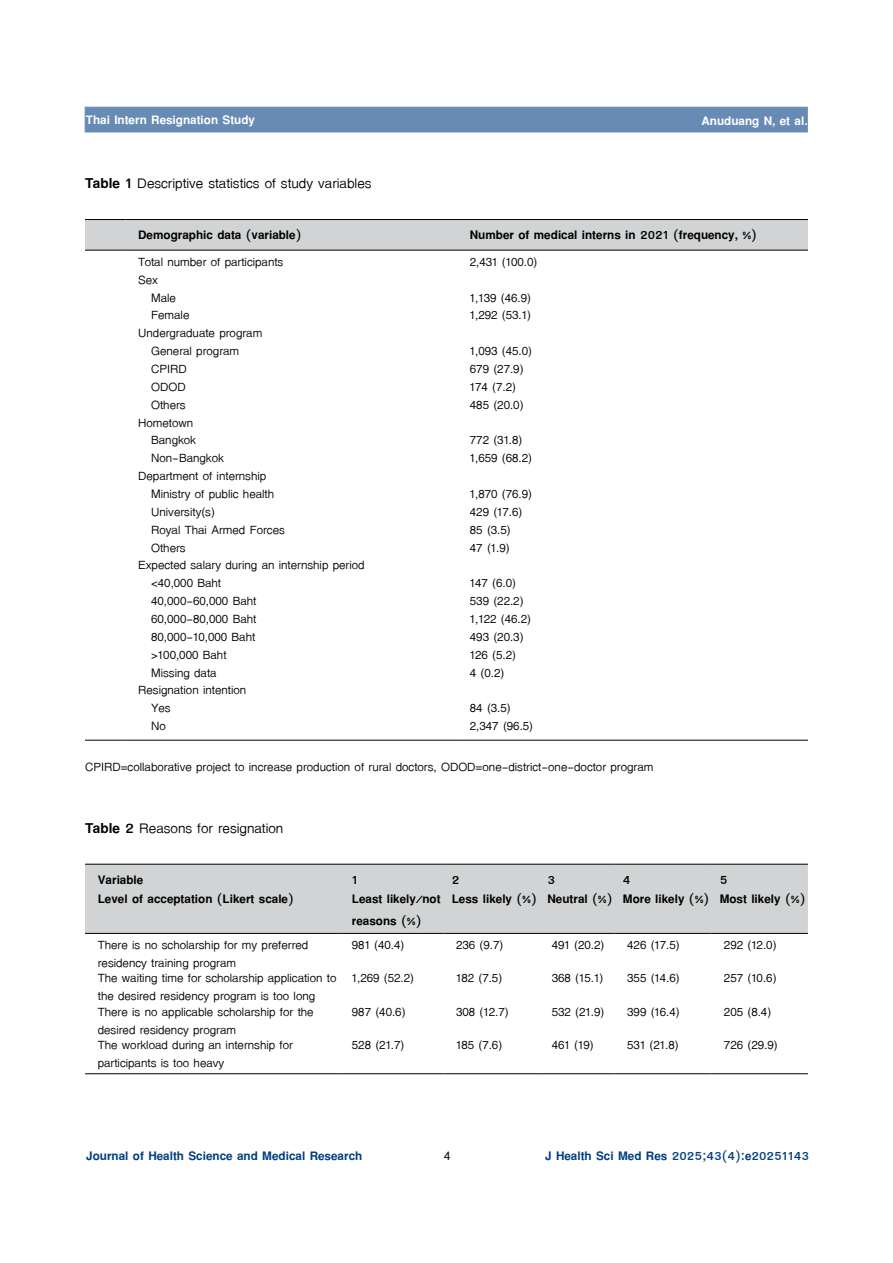
<style>
.page{position:relative;width:893px;height:1263px;background:#fff}
.page>*{position:absolute;margin:0;border:0;box-sizing:border-box;transform-origin:0 0}
.t1{font:21px "TF Lanna";color:#000}
.t2{font:18px/17.9px "TF Lanna";color:#000}
.t3{font:700 18px/21.6px "TF Lanna";color:#000}
.t4{font:700 18px "TF Lanna";color:#013e82}
.t5{font:700 18px "TF Lanna";color:#fff}
.t6{font:700 18px "Cordia UPC";color:#000}
.s1{font-weight:700}
</style>
<div class="page">
<div style="left:85px;top:107px;width:723px;height:25px;background:#678bb4"></div>
<div style="left:85px;top:220px;width:723px;height:30px;background:#d1d3d4"></div>
<hr style="left:85px;top:219px;width:40px;height:1px;background:#000">
<hr style="left:125px;top:219px;width:332px;height:1px;background:#000">
<hr style="left:457px;top:219px;width:351px;height:1px;background:#000">
<hr style="left:85px;top:250px;width:40px;height:1px;background:#000">
<hr style="left:125px;top:250px;width:332px;height:1px;background:#000">
<hr style="left:457px;top:250px;width:351px;height:1px;background:#000">
<hr style="left:85px;top:740px;width:40px;height:1px;background:#000">
<hr style="left:125px;top:740px;width:332px;height:1px;background:#000">
<hr style="left:457px;top:740px;width:351px;height:1px;background:#000">
<div style="left:85px;top:865px;width:723px;height:68px;background:#d1d3d4"></div>
<hr style="left:85px;top:864px;width:254px;height:1px;background:#000">
<hr style="left:339px;top:864px;width:104px;height:1px;background:#000">
<hr style="left:443px;top:864px;width:96px;height:1px;background:#000">
<hr style="left:539px;top:864px;width:75px;height:1px;background:#000">
<hr style="left:614px;top:864px;width:97px;height:1px;background:#000">
<hr style="left:711px;top:864px;width:97px;height:1px;background:#000">
<hr style="left:85px;top:933px;width:254px;height:1px;background:#000">
<hr style="left:339px;top:933px;width:104px;height:1px;background:#000">
<hr style="left:443px;top:933px;width:96px;height:1px;background:#000">
<hr style="left:539px;top:933px;width:75px;height:1px;background:#000">
<hr style="left:614px;top:933px;width:97px;height:1px;background:#000">
<hr style="left:711px;top:933px;width:97px;height:1px;background:#000">
<hr style="left:85px;top:1073px;width:254px;height:1px;background:#000">
<hr style="left:339px;top:1073px;width:104px;height:1px;background:#000">
<hr style="left:443px;top:1073px;width:96px;height:1px;background:#000">
<hr style="left:539px;top:1073px;width:75px;height:1px;background:#000">
<hr style="left:614px;top:1073px;width:97px;height:1px;background:#000">
<hr style="left:711px;top:1073px;width:97px;height:1px;background:#000">
<p class="t5" style="left:86px;top:109px;width:171px">Thai Intern Resignation Study</p>
<p class="t5" style="left:701px;top:109px;width:108px">Anuduang N, et al.</p>
<p class="t1" style="left:85px;top:171px;width:288px"><span class="s1">Table 1</span> Descriptive statistics of study variables</p>
<p class="t3" style="left:138px;top:224px;width:165px">Demographic data (variable)</p>
<p class="t3" style="left:470px;top:224px;width:289px">Number of medical interns in 2021 (frequency, %)</p>
<p class="t2" style="left:138px;top:253px;width:147px">Total number of participants</p>
<p class="t2" style="left:470px;top:253px;width:69px">2,431 (100.0)</p>
<p class="t2" style="left:151px;top:271px;width:26px;text-indent:-13px">Sex<br>Male</p>
<p class="t2" style="left:470px;top:289px;width:63px">1,139 (46.9)</p>
<p class="t2" style="left:151px;top:306px;width:40px">Female</p>
<p class="t2" style="left:470px;top:306px;width:63px">1,292 (53.1)</p>
<p class="t2" style="left:138px;top:324px;width:126px;text-align:center">Undergraduate program<br>General program</p>
<p class="t2" style="left:470px;top:342px;width:64px">1,093 (45.0)</p>
<p class="t2" style="left:151px;top:360px;width:37px">CPIRD</p>
<p class="t2" style="left:470px;top:360px;width:55px">679 (27.9)</p>
<p class="t2" style="left:151px;top:378px;width:36px">ODOD</p>
<p class="t2" style="left:470px;top:378px;width:48px">174 (7.2)</p>
<p class="t2" style="left:151px;top:396px;width:36px">Others</p>
<p class="t2" style="left:470px;top:396px;width:55px">485 (20.0)</p>
<p class="t2" style="left:138px;top:414px;width:59px;text-align:right">Hometown<br>Bangkok</p>
<p class="t2" style="left:470px;top:431px;width:54px">772 (31.8)</p>
<p class="t2" style="left:151px;top:449px;width:74px">Non-Bangkok</p>
<p class="t2" style="left:470px;top:449px;width:64px">1,659 (68.2)</p>
<p class="t2" style="left:151px;top:467px;width:125px;text-indent:-13px">Department of internship<br>Ministry of public health</p>
<p class="t2" style="left:470px;top:485px;width:64px">1,870 (76.9)</p>
<p class="t2" style="left:151px;top:503px;width:65px">University(s)</p>
<p class="t2" style="left:470px;top:503px;width:54px">429 (17.6)</p>
<p class="t2" style="left:151px;top:521px;width:135px">Royal Thai Armed Forces</p>
<p class="t2" style="left:470px;top:521px;width:42px">85 (3.5)</p>
<p class="t2" style="left:151px;top:539px;width:36px">Others</p>
<p class="t2" style="left:470px;top:539px;width:41px">47 (1.9)</p>
<p class="t2" style="left:151px;top:556px;width:215px;text-indent:-13px">Expected salary during an internship period &lt;40,000 Baht</p>
<p class="t2" style="left:470px;top:574px;width:48px">147 (6.0)</p>
<p class="t2" style="left:151px;top:592px;width:107px">40,000-60,000 Baht</p>
<p class="t2" style="left:470px;top:592px;width:55px">539 (22.2)</p>
<p class="t2" style="left:151px;top:610px;width:107px">60,000-80,000 Baht</p>
<p class="t2" style="left:470px;top:610px;width:63px">1,122 (46.2)</p>
<p class="t2" style="left:151px;top:628px;width:106px">80,000-10,000 Baht</p>
<p class="t2" style="left:470px;top:628px;width:55px">493 (20.3)</p>
<p class="t2" style="left:151px;top:646px;width:77px">&gt;100,000 Baht</p>
<p class="t2" style="left:470px;top:646px;width:48px">126 (5.2)</p>
<p class="t2" style="left:151px;top:664px;width:67px">Missing data</p>
<p class="t2" style="left:470px;top:664px;width:36px">4 (0.2)</p>
<p class="t2" style="left:151px;top:681px;width:97px;text-indent:-13px">Resignation intention<br>Yes</p>
<p class="t2" style="left:470px;top:699px;width:42px">84 (3.5)</p>
<p class="t2" style="left:151px;top:717px;width:16px">No</p>
<p class="t2" style="left:470px;top:717px;width:65px">2,347 (96.5)</p>
<p class="t2" style="left:85px;top:758px;width:570px">CPIRD=collaborative project to increase production of rural doctors, ODOD=one-district-one-doctor program</p>
<p class="t1" style="left:85px;top:815px;width:200px"><span class="s1">Table 2</span> Reasons for resignation</p>
<p class="t3" style="left:98px;top:869px;width:47px">Variable</p>
<p class="t3" style="left:352px;top:869px;width:8px">1</p>
<p class="t3" style="left:452px;top:869px;width:9px">2</p>
<p class="t3" style="left:547px;top:869px;width:9px">3</p>
<p class="t3" style="left:623px;top:869px;width:9px">4</p>
<p class="t3" style="left:720px;top:869px;width:9px">5</p>
<p class="t3" style="left:98px;top:888px;width:198px">Level of acceptation (Likert scale)</p>
<p class="t3" style="left:352px;top:888px;width:90px">Least likely/not reasons (%)</p>
<p class="t3" style="left:452px;top:888px;width:355px">Less likely (%) Neutral (%) More likely (%) Most likely (%)</p>
<p class="t2" style="left:98px;top:936px;width:212px">There is no scholarship for my preferred residency training program</p>
<p class="t2" style="left:352px;top:936px;width:54px">981 (40.4)</p>
<p class="t2" style="left:456px;top:936px;width:49px">236 (9.7)</p>
<p class="t2" style="left:552px;top:936px;width:54px">491 (20.2)</p>
<p class="t2" style="left:627px;top:936px;width:54px">426 (17.5)</p>
<p class="t2" style="left:724px;top:936px;width:54px">292 (12.0)</p>
<p class="t2" style="left:98px;top:969px;width:240px">The waiting time for scholarship application to the desired residency program is too long</p>
<p class="t2" style="left:352px;top:969px;width:64px">1,269 (52.2)</p>
<p class="t2" style="left:456px;top:969px;width:48px">182 (7.5)</p>
<p class="t2" style="left:552px;top:969px;width:53px">368 (15.1)</p>
<p class="t2" style="left:627px;top:969px;width:54px">355 (14.6)</p>
<p class="t2" style="left:724px;top:969px;width:54px">257 (10.6)</p>
<p class="t2" style="left:98px;top:1003px;width:217px">There is no applicable scholarship for the desired residency program</p>
<p class="t2" style="left:352px;top:1003px;width:55px">987 (40.6)</p>
<p class="t2" style="left:456px;top:1003px;width:54px">308 (12.7)</p>
<p class="t2" style="left:552px;top:1003px;width:54px">532 (21.9)</p>
<p class="t2" style="left:627px;top:1003px;width:54px">399 (16.4)</p>
<p class="t2" style="left:724px;top:1003px;width:49px">205 (8.4)</p>
<p class="t2" style="left:98px;top:1036px;width:197px">The workload during an internship for participants is too heavy</p>
<p class="t2" style="left:352px;top:1036px;width:54px">528 (21.7)</p>
<p class="t2" style="left:456px;top:1036px;width:48px">185 (7.6)</p>
<p class="t2" style="left:552px;top:1036px;width:43px">461 (19)</p>
<p class="t2" style="left:627px;top:1036px;width:53px">531 (21.8)</p>
<p class="t2" style="left:724px;top:1036px;width:55px">726 (29.9)</p>
<p class="t4" style="left:86px;top:1145px;width:277px">Journal of Health Science and Medical Research</p>
<p class="t6" style="left:444px;top:1145px;width:8px">4</p>
<p class="t4" style="left:545px;top:1145px;width:266px">J Health Sci Med Res 2025;43(4):e20251143</p>
</div>
